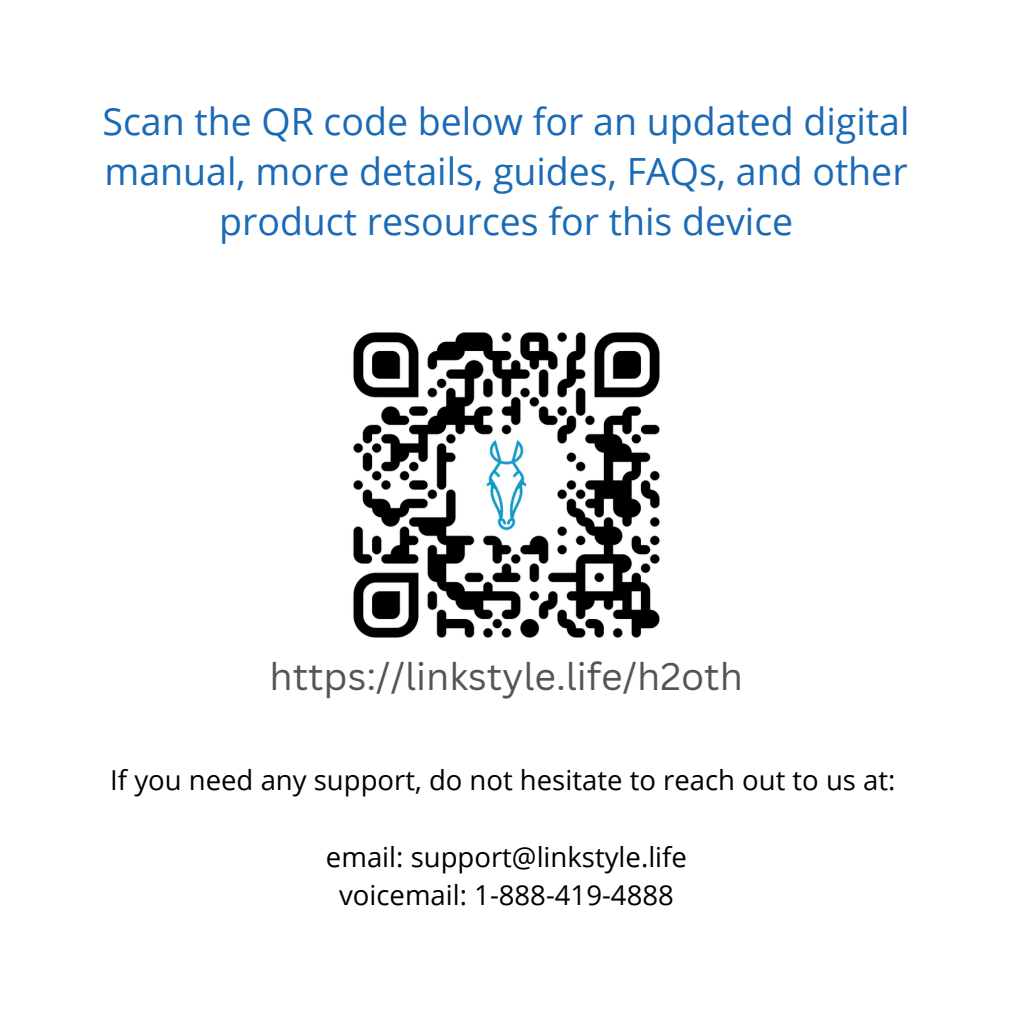
<style>
.page{position:relative;width:1013px;height:1013px;background:#fff}
.page>*{position:absolute;margin:0;border:0;box-sizing:border-box;transform-origin:0 0}
.t1{font:37.5px/50px "Open Sans";color:#1a6ab6;text-align:center}
.t2{font:37.5px "Canva Sans";color:#545454}
.t3{font:27.5px "Open Sans";color:#000}
</style>
<div class="page">
<img style="left:353px;top:332px;width:307px;height:306px">
<p class="t1" style="left:102px;top:95px;width:808px">Scan the QR code below for an updated digital manual, more details, guides, FAQs, and other product resources for this device</p>
<p class="t2" style="left:269px;top:649px;width:475px">https://linkstyle.life/h2oth</p>
<p class="t3" style="left:110px;top:760px;width:786px">If you need any support, do not hesitate to reach out to us at:</p>
<h1 class="t3" style="left:326px;top:837px;width:362px">email: support@linkstyle.life</h1>
<p class="t3" style="left:339px;top:875px;width:336px">voicemail: 1-888-419-4888</p>
</div>
